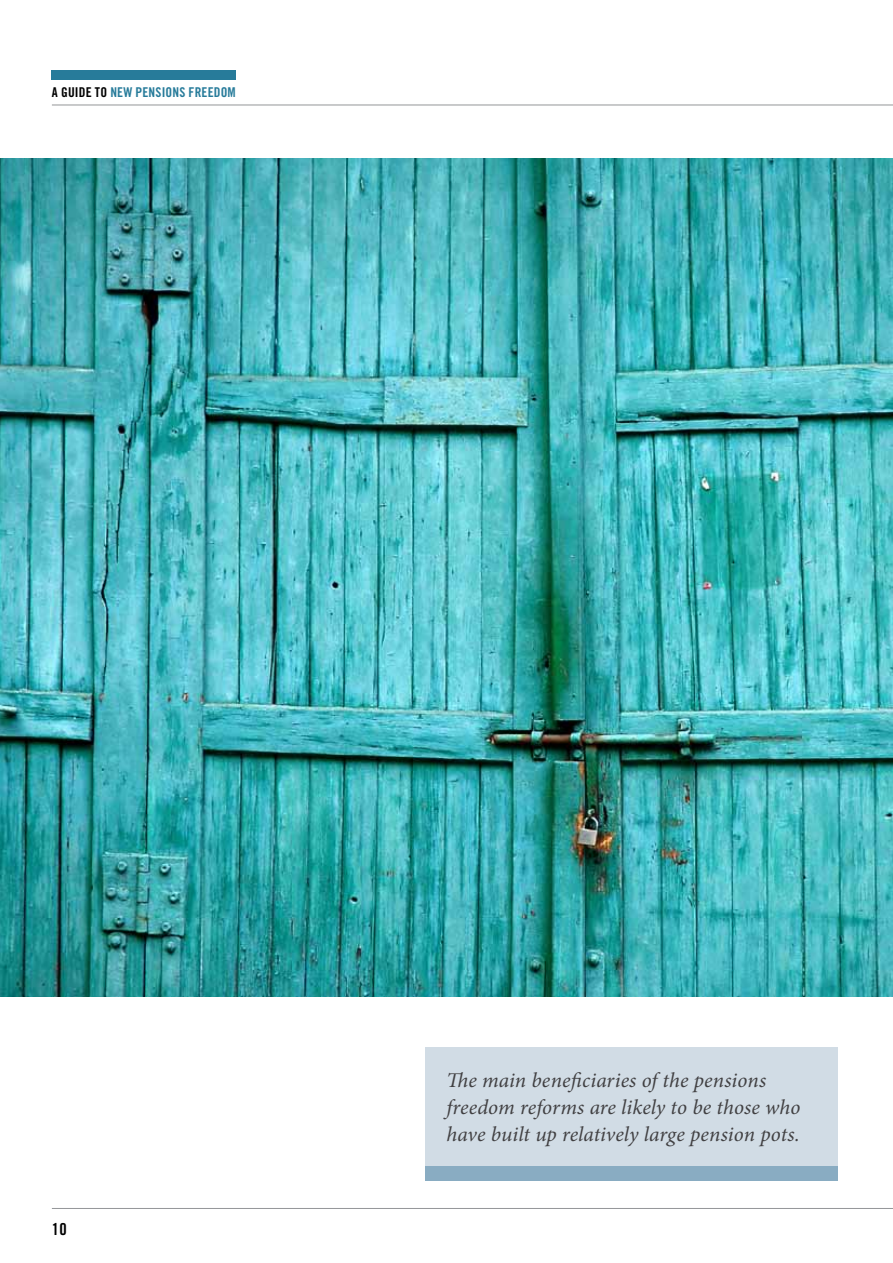
<style>
.page{position:relative;width:893px;height:1263px;background:#fff}
.page>*{position:absolute;margin:0;border:0;box-sizing:border-box;transform-origin:0 0}
.t1{font:italic 21px/27px "Minion Pro";letter-spacing:.005em;color:#414042}
.t2{font:16.5px "Trade Gothic Bold Cond Twenty";color:#000}
.t3{font:13.5px "Trade Gothic Bold Cond Twenty";letter-spacing:.01em;color:#277b9a}
.s1{color:#000}
</style>
<div class="page">
<hr style="left:52px;top:1208px;width:840px;height:1px;background:#939598">
<div style="left:51px;top:70px;width:185px;height:10px;background:#277b9a"></div>
<hr style="left:52px;top:105px;width:840px;height:1px;background:#939598">
<img style="left:0;top:159px;width:892px;height:837px">
<div style="left:425px;top:1047px;width:413px;height:119px;background:#d1dce5"></div>
<div style="left:425px;top:1166px;width:412px;height:15px;background:#89acc2"></div>
<p class="t3" style="left:52px;top:84px;width:185px"><span class="s1">A GUIDE TO</span> NEW PENSIONS FREEDOM</p>
<p class="t2" style="left:52px;top:1219px;width:16px">10</p>
<p class="t1" style="left:446px;top:1067px;width:355px">The main beneficiaries of the pensions freedom reforms are likely to be those who have built up relatively large pension pots.</p>
</div>
